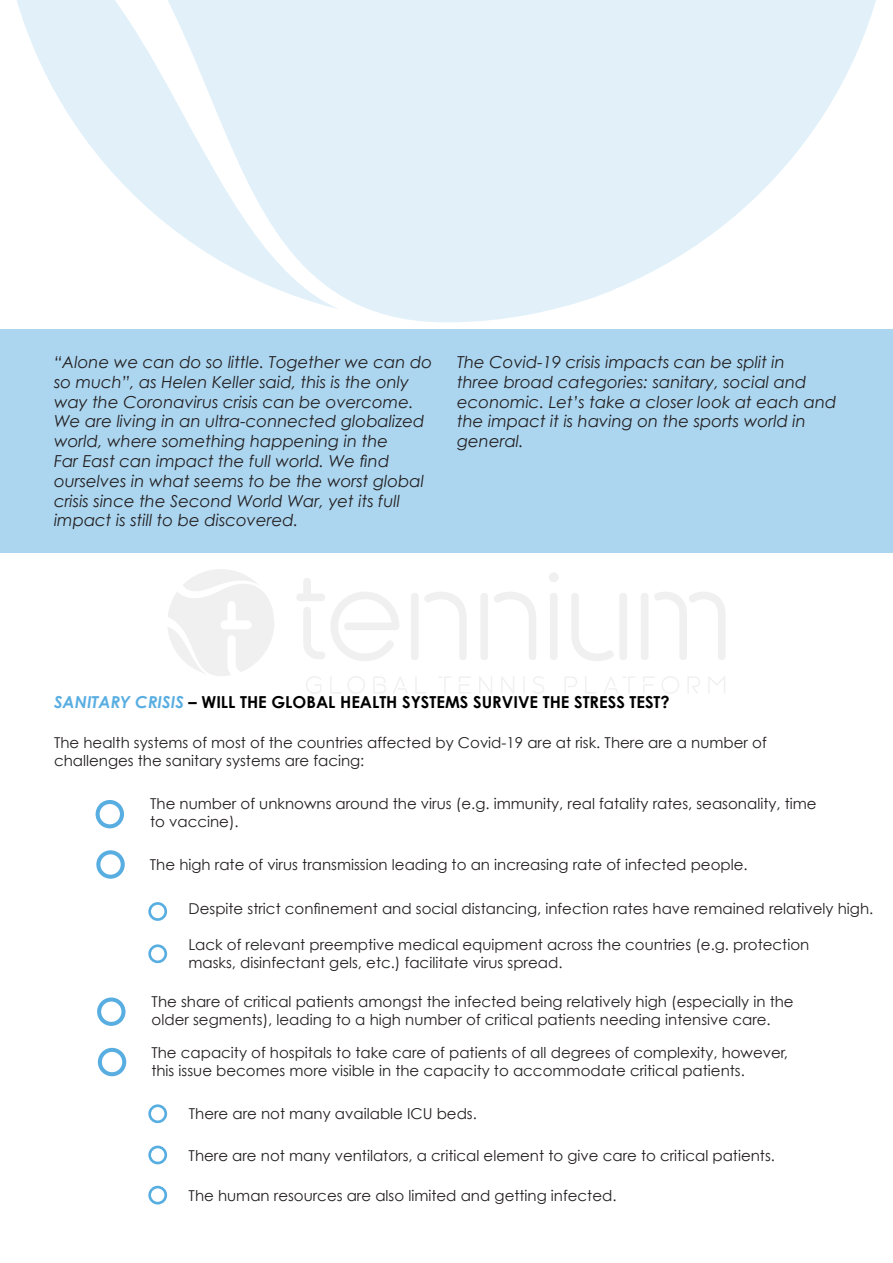
<style>
.page{position:relative;width:893px;height:1263px;background:#fff}
.page>*{position:absolute;margin:0;border:0;box-sizing:border-box;transform-origin:0 0}
.t1{font:italic 16.5px/19.8px "Century Gothic";color:#231f20}
.t2{font:700 16.5px "Century Gothic";color:#000001}
.t3{font:15px/18px "Century Gothic";color:#231f20}
.s1{font-style:italic;color:#59aee1}
</style>
<div class="page">
<svg style="left:306px;top:676px;width:15px;height:18px"></svg>
<svg style="left:330px;top:676px;width:35px;height:18px"></svg>
<svg style="left:373px;top:677px;width:13px;height:16px"></svg>
<svg style="left:393px;top:677px;width:14px;height:16px"></svg>
<svg style="left:415px;top:677px;width:11px;height:16px"></svg>
<svg style="left:439px;top:677px;width:12px;height:16px"></svg>
<svg style="left:459px;top:677px;width:12px;height:16px"></svg>
<svg style="left:479px;top:677px;width:13px;height:16px"></svg>
<svg style="left:501px;top:677px;width:13px;height:16px"></svg>
<svg style="left:523px;top:677px;width:2px;height:16px"></svg>
<svg style="left:533px;top:676px;width:11px;height:18px"></svg>
<svg style="left:565px;top:677px;width:12px;height:16px"></svg>
<svg style="left:585px;top:677px;width:11px;height:16px"></svg>
<svg style="left:604px;top:677px;width:31px;height:16px"></svg>
<svg style="left:643px;top:677px;width:12px;height:16px"></svg>
<svg style="left:662px;top:676px;width:17px;height:18px"></svg>
<svg style="left:688px;top:677px;width:12px;height:16px"></svg>
<svg style="left:708px;top:677px;width:17px;height:16px"></svg>
<svg style="left:297px;top:578px;width:102px;height:83px"></svg>
<svg style="left:411px;top:592px;width:56px;height:68px"></svg>
<svg style="left:481px;top:592px;width:55px;height:68px"></svg>
<svg style="left:549px;top:572px;width:10px;height:88px"></svg>
<svg style="left:571px;top:593px;width:56px;height:68px"></svg>
<svg style="left:641px;top:592px;width:84px;height:68px"></svg>
<svg style="left:168px;top:569px;width:106px;height:107px"></svg>
<div style="left:0;top:329px;width:893px;height:224px;background:#acd6f0"></div>
<svg style="left:96px;top:850px;width:29px;height:29px"></svg>
<svg style="left:96px;top:800px;width:28px;height:28px"></svg>
<svg style="left:98px;top:1048px;width:28px;height:28px"></svg>
<svg style="left:97px;top:997px;width:29px;height:29px"></svg>
<svg style="left:17px;top:0;width:859px;height:322px;fill:#e1f0f9"></svg>
<svg style="left:148px;top:902px;width:19px;height:19px"></svg>
<svg style="left:148px;top:944px;width:19px;height:19px"></svg>
<svg style="left:148px;top:1104px;width:19px;height:19px"></svg>
<svg style="left:148px;top:1145px;width:19px;height:19px"></svg>
<svg style="left:148px;top:1186px;width:19px;height:18px"></svg>
<p class="t1" style="left:54px;top:352px;width:380px">“Alone we can do so little. Together we can do so much”, as Helen Keller said, this is the only way the Coronavirus crisis can be overcome.<br>We are living in an ultra-connected globalized world, where something happening in the<br>Far East can impact the full world. We find ourselves in what seems to be the worst global crisis since the Second World War, yet its full impact is still to be discovered.</p>
<p class="t1" style="left:457px;top:352px;width:381px">The Covid-19 crisis impacts can be split in<br>three broad categories: sanitary, social and economic. Let’s take a closer look at each and the impact it is having on the sports world in general.</p>
<p class="t2" style="left:54px;top:689px;width:617px"><span class="s1">SANITARY CRISIS</span> – WILL THE GLOBAL HEALTH SYSTEMS SURVIVE THE STRESS TEST?</p>
<p class="t3" style="left:54px;top:733px;width:714px">The health systems of most of the countries affected by Covid-19 are at risk. There are a number of challenges the sanitary systems are facing:</p>
<p class="t3" style="left:150px;top:795px;width:668px">The number of unknowns around the virus (e.g. immunity, real fatality rates, seasonality, time to vaccine).</p>
<p class="t3" style="left:150px;top:855px;width:599px">The high rate of virus transmission leading to an increasing rate of infected people.</p>
<p class="t3" style="left:189px;top:899px;width:686px">Despite strict confinement and social distancing, infection rates have remained relatively high.</p>
<p class="t3" style="left:188px;top:936px;width:622px">Lack of relevant preemptive medical equipment across the countries (e.g. protection masks, disinfectant gels, etc.) facilitate virus spread.</p>
<p class="t3" style="left:152px;top:992px;width:644px">The share of critical patients amongst the infected being relatively high (especially in the older segments), leading to a high number of critical patients needing intensive care.</p>
<p class="t3" style="left:151px;top:1044px;width:638px">The capacity of hospitals to take care of patients of all degrees of complexity, however, this issue becomes more visible in the capacity to accommodate critical patients.</p>
<p class="t3" style="left:189px;top:1105px;width:290px">There are not many available ICU beds.</p>
<p class="t3" style="left:189px;top:1146px;width:588px">There are not many ventilators, a critical element to give care to critical patients.</p>
<p class="t3" style="left:189px;top:1186px;width:429px">The human resources are also limited and getting infected.</p>
</div>
